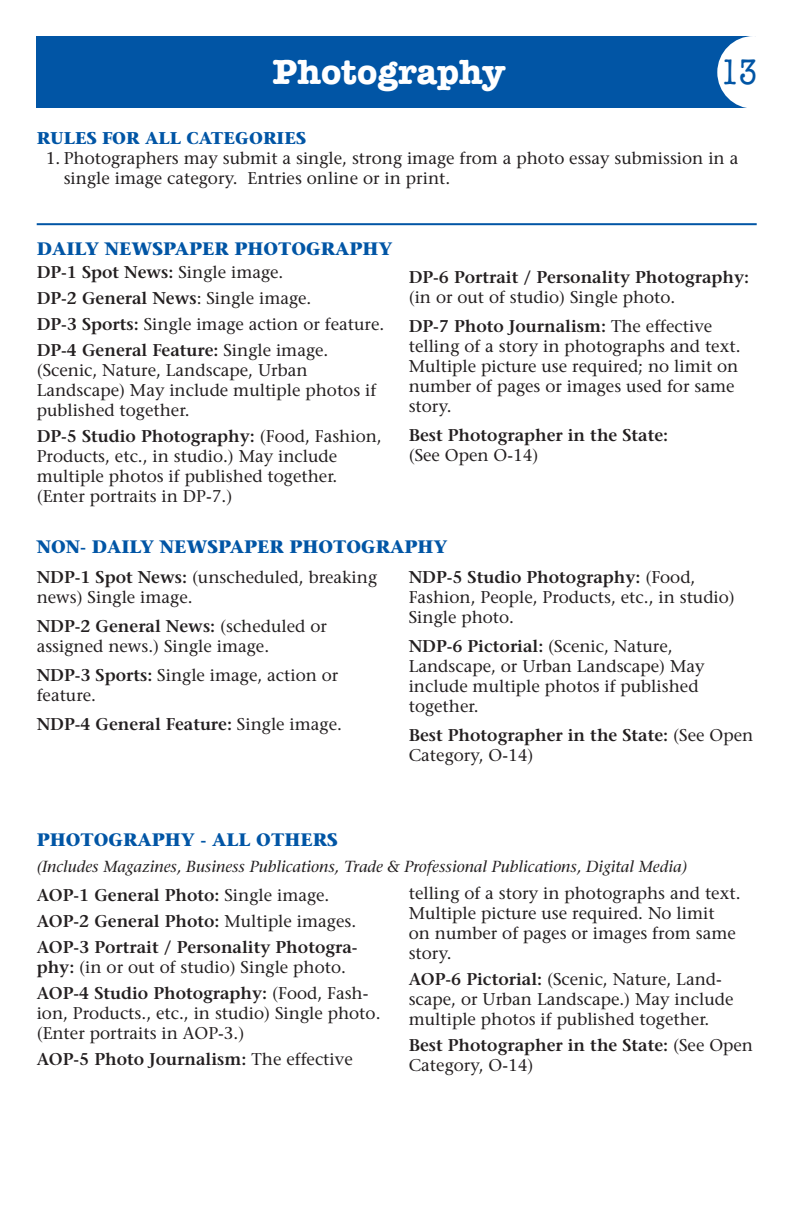
<style>
.page{position:relative;width:792px;height:1224px;background:#fff}
.page>*{position:absolute;margin:0;border:0;box-sizing:border-box;transform-origin:0 0}
.t1{font:700 36px "American Typewriter";color:#fff}
.t2{font:condensed 36px "American Typewriter";color:#0155a5}
.t3{font:700 18px "Stone Serif";color:#0155a5}
.t4{font:17px/20px "Stone Serif";color:#231f20}
.t5{font:600 17px/26.2px "Stone Serif";color:#231f20}
.t6{font:700 17px "Stone Serif";color:#0155a5}
.t7{font:italic 16px "Stone Serif";color:#231f20}
.s1{font-weight:600}
.s2{font-weight:400}
</style>
<div class="page">
<div style="left:36px;top:36px;width:720px;height:72px;background:#0155a5"></div>
<div style="left:718px;top:37px;width:71px;height:71px;background:#fff;border-radius:50%"></div>
<div style="left:717px;top:36px;width:73px;height:73px;border:2px solid #fff;border-radius:50%"></div>
<hr style="left:37px;top:223px;width:720px;height:2px;background:#0155a5">
<h1 class="t1" style="left:273px;top:41px;width:234px">Photography</h1>
<h1 class="t2" style="left:720px;top:52px;width:39px">13</h1>
<p class="t6" style="left:37px;top:127px;width:271px">RULES FOR ALL CATEGORIES</p>
<p class="t4" style="left:64px;top:148px;width:676px;text-indent:-18px">1. Photographers may submit a single, strong image from a photo essay submission in a single image category. Entries online or in print.</p>
<p class="t3" style="left:37px;top:238px;width:357px">DAILY NEWSPAPER PHOTOGRAPHY</p>
<p class="t4" style="left:37px;top:259px;width:349px;line-height:26.2px"><span class="s1">DP-1 Spot News:</span> Single image.<br><span class="s1">DP-2 General News</span>: Single image.<br><span class="s1">DP-3 Sports:</span> Single image action or feature.<br><span class="s1">DP-4 General Feature:</span> Single image.</p>
<p class="t4" style="left:37px;top:360px;width:341px">(Scenic, Nature, Landscape, Urban<br>Landscape) May include multiple photos if published together.</p>
<p class="t4" style="left:37px;top:426px;width:347px"><span class="s1">DP-5 Studio Photography:</span> (Food, Fashion, Products, etc., in studio.) May include multiple photos if published together. (Enter portraits in DP-7.)</p>
<p class="t5" style="left:409px;top:264px;width:342px">DP-6 Portrait / Personality Photography:</p>
<p class="t4" style="left:409px;top:282px;width:305px;line-height:29px">(in or out of studio) Single photo.<br><span class="s1">DP-7 Photo Journalism:</span> The effective</p>
<p class="t4" style="left:409px;top:336px;width:333px">telling of a story in photographs and text.<br>Multiple picture use required; no limit on number of pages or images used for same story.</p>
<p class="t5" style="left:409px;top:422px;width:261px">Best Photographer in the State:</p>
<p class="t4" style="left:409px;top:445px;width:131px">(See Open O-14)</p>
<p class="t3" style="left:37px;top:535px;width:412px">NON- DAILY NEWSPAPER PHOTOGRAPHY</p>
<p class="t4" style="left:37px;top:567px;width:342px"><span class="s1">NDP-1 Spot News:</span> (unscheduled, breaking news) Single image.</p>
<p class="t4" style="left:37px;top:616px;width:292px"><span class="s1">NDP-2 General News:</span> (scheduled or assigned news.) Single image.</p>
<p class="t4" style="left:37px;top:665px;width:303px"><span class="s1">NDP-3 Sports:</span> Single image, action or feature.</p>
<p class="t5" style="left:37px;top:711px;width:307px">NDP-4 General Feature: <span class="s2">Single image.</span></p>
<p class="t3" style="left:37px;top:828px;width:302px">PHOTOGRAPHY - ALL OTHERS</p>
<p class="t4" style="left:409px;top:567px;width:328px"><span class="s1">NDP-5 Studio Photography:</span> (Food,<br>Fashion, People, Products, etc., in studio)<br>Single photo.</p>
<p class="t4" style="left:409px;top:636px;width:297px"><span class="s1">NDP-6 Pictorial:</span> (Scenic, Nature,<br>Landscape, or Urban Landscape) May include multiple photos if published together.</p>
<p class="t5" style="left:409px;top:725px;width:346px;line-height:20px">Best Photographer in the State: <span class="s2">(See Open<br>Category, O-14)</span></p>
<p class="t7" style="left:37px;top:857px;width:652px">(Includes Magazines, Business Publications, Trade &amp; Professional Publications, Digital Media)</p>
<p class="t5" style="left:37px;top:882px;width:322px">AOP-1 General Photo: <span class="s2">Single image.<br></span>AOP-2 General Photo: <span class="s2">Multiple images.<br></span>AOP-3 Portrait / Personality Photogra-</p>
<p class="t4" style="left:37px;top:954px;width:333px;line-height:26.2px"><span class="s1">phy:</span> (in or out of studio) Single photo.<br><span class="s1">AOP-4 Studio Photography:</span> (Food, Fash-</p>
<p class="t4" style="left:37px;top:1003px;width:345px">ion, Products., etc., in studio) Single photo. (Enter portraits in AOP-3.)</p>
<p class="t5" style="left:37px;top:1046px;width:318px">AOP-5 Photo Journalism: <span class="s2">The effective</span></p>
<p class="t4" style="left:409px;top:883px;width:333px">telling of a story in photographs and text.<br>Multiple picture use required. No limit<br>on number of pages or images from same story.</p>
<p class="t4" style="left:409px;top:969px;width:326px"><span class="s1">AOP-6 Pictorial:</span> (Scenic, Nature, Land&shy;scape, or Urban Landscape.) May include multiple photos if published together.</p>
<p class="t5" style="left:409px;top:1035px;width:346px;line-height:20px">Best Photographer in the State: <span class="s2">(See Open<br>Category, O-14)</span></p>
</div>
